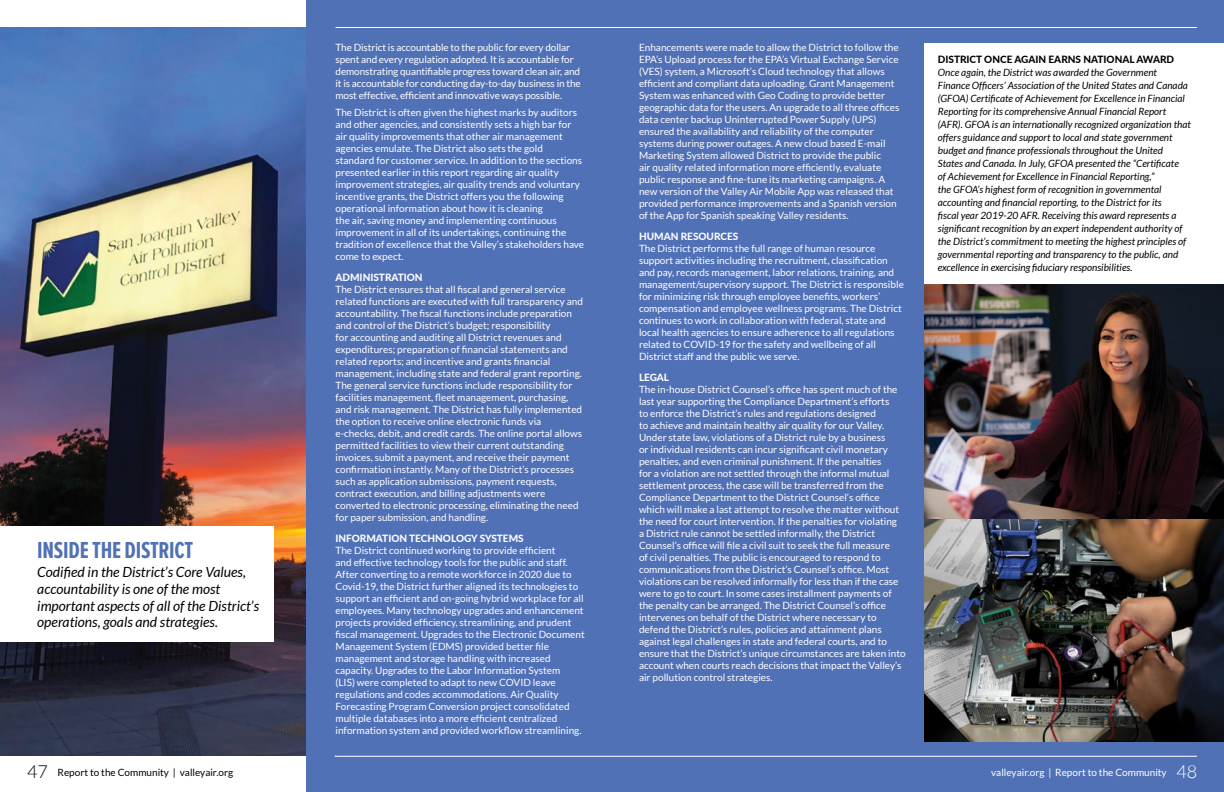
<style>
.page{position:relative;width:1224px;height:792px;background:#fff}
.page>*{position:absolute;margin:0;border:0;box-sizing:border-box;transform-origin:0 0}
.t1{font:700 24px "Proxima Nova Ex Cn";letter-spacing:-.01em;color:#5171b7}
.t2{font:italic 14px/16.8px "Lato";color:#000}
.t3{font:10px/12px "Lato";color:#fff}
.t4{font:italic 10px/13px "Lato";color:#000}
.t5{font:800 10px "Lato";color:#fff}
.t6{font:10px "Lato";color:#000}
.t7{font:800 10px "Lato";color:#000}
.s1{font-weight:300;font-size:18px}
</style>
<div class="page">
<img style="left:0;top:27px;width:306px;height:729px">
<div style="left:0;top:526px;width:274px;height:116px;background:#fff"></div>
<div style="left:306px;top:0;width:918px;height:792px;background:#5171b7"></div>
<hr style="left:336px;top:27px;width:861px;height:1px;background:#fff">
<hr style="left:335px;top:756px;width:862px;height:1px;background:#fff">
<div style="left:924px;top:43px;width:300px;height:241px;background:#fff"></div>
<img style="left:924px;top:284px;width:300px;height:458px">
<h1 class="t1" style="left:37px;top:533px;width:158px">INSIDE THE DISTRICT</h1>
<h2 class="t2" style="left:37px;top:564px;width:223px">Codified in the District’s Core Values, accountability is one of the most important aspects of all of the District’s operations, goals and strategies.</h2>
<p class="t6" style="left:27px;top:767px;width:208px"><span class="s1">47</span> Report to the Community | valleyair.org</p>
<p class="t3" style="left:336px;top:42px;width:247px">The District is accountable to the public for every dollar spent and every regulation adopted. It is accountable for demonstrating quantifiable progress toward clean air, and it is accountable for conducting day-to-day business in the most effective, efficient and innovative ways possible.</p>
<p class="t3" style="left:336px;top:106px;width:250px">The District is often given the highest marks by auditors and other agencies, and consistently sets a high bar for air quality improvements that other air management agencies emulate. The District also sets the gold standard for customer service. In addition to the sections presented earlier in this report regarding air quality improvement strategies, air quality trends and voluntary incentive grants, the District offers you the following operational information about how it is cleaning<br>the air, saving money and implementing continuous improvement in all of its undertakings, continuing the tradition of excellence that the Valley’s stakeholders have come to expect.</p>
<p class="t5" style="left:336px;top:270px;width:89px">ADMINISTRATION</p>
<p class="t3" style="left:336px;top:283px;width:249px">The District ensures that all fiscal and general service related functions are executed with full transparency and accountability. The fiscal functions include preparation and control of the District’s budget; responsibility<br>for accounting and auditing all District revenues and expenditures; preparation of financial statements and related reports; and incentive and grants financial management, including state and federal grant reporting.<br>The general service functions include responsibility for facilities management, fleet management, purchasing, and risk management. The District has fully implemented the option to receive online electronic funds via e-checks, debit, and credit cards. The online portal allows permitted facilities to view their current outstanding invoices, submit a payment, and receive their payment confirmation instantly. Many of the District’s processes such as application submissions, payment requests, contract execution, and billing adjustments were converted to electronic processing, eliminating the need for paper submission, and handling.</p>
<p class="t5" style="left:336px;top:531px;width:190px">INFORMATION TECHNOLOGY SYSTEMS</p>
<p class="t3" style="left:336px;top:544px;width:251px">The District continued working to provide efficient<br>and effective technology tools for the public and staff.<br>After converting to a remote workforce in 2020 due to Covid-19, the District further aligned its technologies to support an efficient and on-going hybrid workplace for all employees. Many technology upgrades and enhancement projects provided efficiency, streamlining, and prudent fiscal management. Upgrades to the Electronic Document Management System (EDMS) provided better file management and storage handling with increased capacity. Upgrades to the Labor Information System<br>(LIS) were completed to adapt to new COVID leave regulations and codes accommodations. Air Quality Forecasting Program Conversion project consolidated multiple databases into a more efficient centralized information system and provided workflow streamlining.</p>
<p class="t3" style="left:639px;top:42px;width:262px">Enhancements were made to allow the District to follow the EPA’s Upload process for the EPA’s Virtual Exchange Service (VES) system, a Microsoft’s Cloud technology that allows efficient and compliant data uploading. Grant Management System was enhanced with Geo Coding to provide better geographic data for the users. An upgrade to all three offices data center backup Uninterrupted Power Supply (UPS) ensured the availability and reliability of the computer systems during power outages. A new cloud based E-mail Marketing System allowed District to provide the public<br>air quality related information more efficiently, evaluate public response and fine-tune its marketing campaigns. A new version of the Valley Air Mobile App was released that provided performance improvements and a Spanish version of the App for Spanish speaking Valley residents.</p>
<p class="t5" style="left:639px;top:229px;width:101px">HUMAN RESOURCES</p>
<p class="t3" style="left:639px;top:243px;width:266px">The District performs the full range of human resource support activities including the recruitment, classification and pay, records management, labor relations, training, and management/supervisory support. The District is responsible for minimizing risk through employee benefits, workers’ compensation and employee wellness programs. The District continues to work in collaboration with federal, state and local health agencies to ensure adherence to all regulations related to COVID-19 for the safety and wellbeing of all District staff and the public we serve.</p>
<p class="t5" style="left:639px;top:370px;width:32px">LEGAL</p>
<p class="t3" style="left:639px;top:384px;width:268px">The in-house District Counsel’s office has spent much of the last year supporting the Compliance Department’s efforts<br>to enforce the District’s rules and regulations designed<br>to achieve and maintain healthy air quality for our Valley.<br>Under state law, violations of a District rule by a business<br>or individual residents can incur significant civil monetary penalties, and even criminal punishment. If the penalties<br>for a violation are not settled through the informal mutual settlement process, the case will be transferred from the Compliance Department to the District Counsel’s office which will make a last attempt to resolve the matter without the need for court intervention. If the penalties for violating<br>a District rule cannot be settled informally, the District Counsel’s office will file a civil suit to seek the full measure<br>of civil penalties. The public is encouraged to respond to communications from the District’s Counsel’s office. Most violations can be resolved informally for less than if the case were to go to court. In some cases installment payments of the penalty can be arranged. The District Counsel’s office intervenes on behalf of the District where necessary to defend the District’s rules, policies and attainment plans against legal challenges in state and federal courts, and to ensure that the District’s unique circumstances are taken into account when courts reach decisions that impact the Valley’s air pollution control strategies.</p>
<p class="t7" style="left:938px;top:52px;width:238px">DISTRICT ONCE AGAIN EARNS NATIONAL AWARD</p>
<p class="t4" style="left:938px;top:66px;width:255px">Once again, the District was awarded the Government Finance Officers’ Association of the United States and Canada (GFOA) Certificate of Achievement for Excellence in Financial Reporting for its comprehensive Annual Financial Report (AFR). GFOA is an internationally recognized organization that offers guidance and support to local and state government budget and finance professionals throughout the United States and Canada. In July, GFOA presented the “Certificate<br>of Achievement for Excellence in Financial Reporting,”<br>the GFOA’s highest form of recognition in governmental accounting and financial reporting, to the District for its<br>fiscal year 2019-20 AFR. Receiving this award represents a significant recognition by an expert independent authority of the District’s commitment to meeting the highest principles of governmental reporting and transparency to the public, and excellence in exercising fiduciary responsibilities.</p>
<p class="t3" style="left:991px;top:766px;width:208px">valleyair.org | Report to the Community <span class="s1">48</span></p>
</div>
